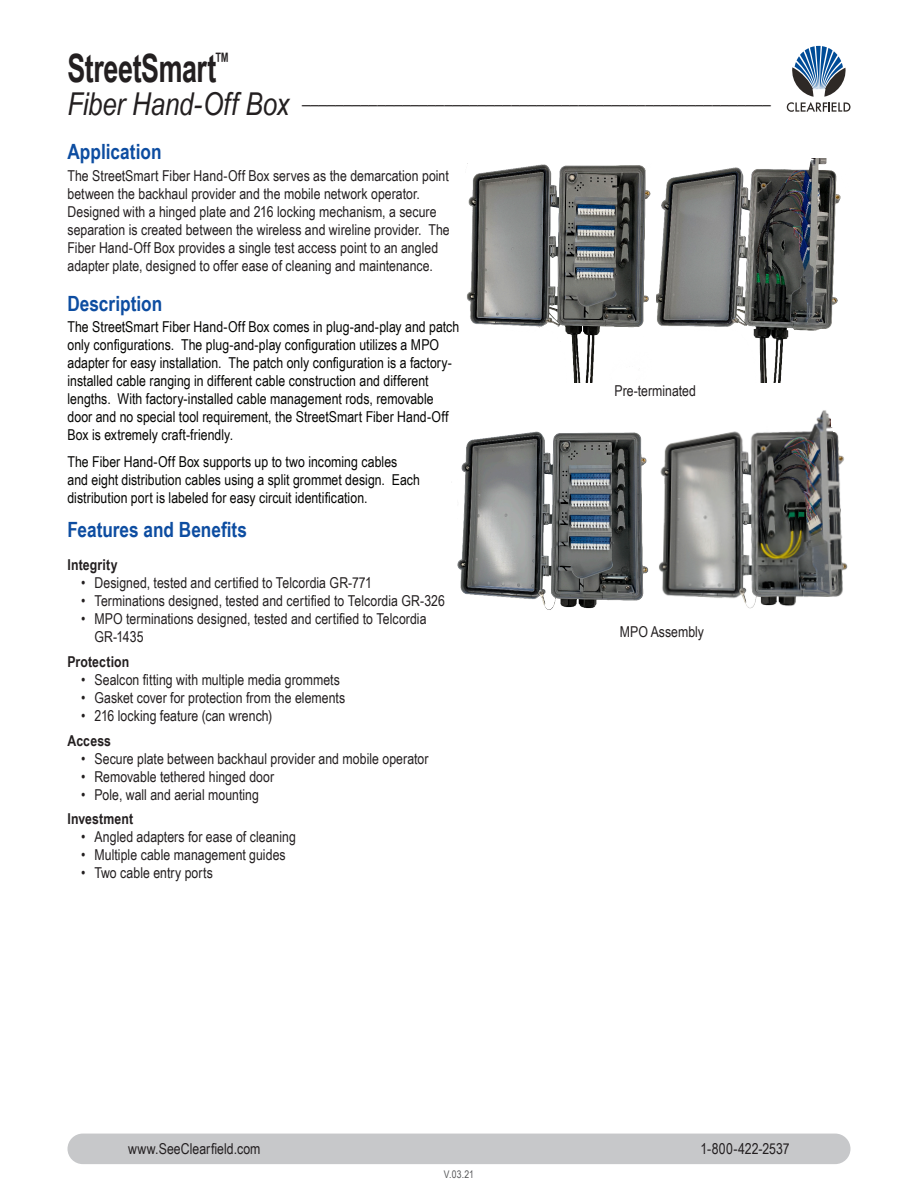
<style>
.page{position:relative;width:918px;height:1188px;background:#fff}
.page>*{position:absolute;margin:0;border:0;box-sizing:border-box;transform-origin:0 0}
.Left_Page_Product_He{font:700 39px "Arial Narrow";letter-spacing:-.015em;color:#231f20;scale:.84 1}
.Headers{font:700 21px "Arial Narrow";color:#0d4da1}
.Left_Page_Product_Na{font:italic 18.3px "Arial Narrow";color:#231f20}
.Bullets{font:15px/18px "Arial Narrow";letter-spacing:.005em;color:#231f20}
.t1{font:15px/18px "Arial Narrow";letter-spacing:.005em;color:#050503}
.Features_and_Benefit{font:700 15px "Arial Narrow";letter-spacing:.01em;color:#231f20}
.t2{font:10.5px "Arial Narrow";color:#57585a}
.s1{font-size:31.5px}
</style>
<div class="page">
<div style="left:67px;top:1134px;width:783px;height:30px;background:#c7c8ca;border-radius:15px"></div>
<svg style="left:787px;top:46px;width:63px;height:66px"></svg>
<img style="left:457px;top:431px;width:192px;height:179px">
<img style="left:659px;top:410px;width:189px;height:199px">
<img style="left:467px;top:163px;width:184px;height:219px">
<img style="left:656px;top:158px;width:185px;height:224px">
<div style="left:833px;top:406px;width:18px;height:26px;background:#fff"></div>
<div style="left:832px;top:408px;width:5px;height:19px;background:#fff"></div>
<p class="Left_Page_Product_He" style="left:68px;top:39px;width:195px">StreetSmart<sup>™</sup></p>
<p class="Left_Page_Product_Na" style="left:68px;top:85px;width:705px"><span class="s1">Fiber Hand-Off Box</span> ________________________________________________________</p>
<p class="Headers" style="left:68px;top:136px;width:96px">Application</p>
<p class="Bullets" style="left:68px;top:166px;width:384px">The StreetSmart Fiber Hand-Off Box serves as the demarcation point between the backhaul provider and the mobile network operator.<br>Designed with a hinged plate and 216 locking mechanism, a secure separation is created between the wireless and wireline provider. The Fiber Hand-Off Box provides a single test access point to an angled adapter plate, designed to offer ease of cleaning and maintenance.</p>
<p class="Headers" style="left:68px;top:288px;width:96px">Description</p>
<p class="t1" style="left:68px;top:318px;width:393px">The StreetSmart Fiber Hand-Off Box comes in plug-and-play and patch only configurations. The plug-and-play configuration utilizes a MPO adapter for easy installation. The patch only configuration is a factory&shy;installed cable ranging in different cable construction and different lengths. With factory-installed cable management rods, removable door and no special tool requirement, the StreetSmart Fiber Hand-Off Box is extremely craft-friendly.</p>
<p class="t1" style="left:68px;top:452px;width:354px">The Fiber Hand-Off Box supports up to two incoming cables and eight distribution cables using a split grommet design. Each distribution port is labeled for easy circuit identification.</p>
<p class="Headers" style="left:68px;top:514px;width:181px">Features and Benefits</p>
<p class="Features_and_Benefit" style="left:68px;top:554px;width:52px">Integrity</p>
<p class="Bullets" style="left:81px;top:573px;width:293px">• Designed, tested and certified to Telcordia GR-771</p>
<p class="Bullets" style="left:81px;top:591px;width:365px">• Terminations designed, tested and certified to Telcordia GR-326</p>
<p class="Bullets" style="left:94px;top:609px;width:334px;text-indent:-14px">• MPO terminations designed, tested and certified to Telcordia<br>GR-1435</p>
<p class="Features_and_Benefit" style="left:68px;top:650px;width:63px">Protection</p>
<p class="Bullets" style="left:81px;top:670px;width:260px">• Sealcon fitting with multiple media grommets</p>
<p class="Bullets" style="left:81px;top:688px;width:266px">• Gasket cover for protection from the elements</p>
<p class="Bullets" style="left:81px;top:706px;width:193px">• 216 locking feature (can wrench)</p>
<p class="Features_and_Benefit" style="left:68px;top:729px;width:45px">Access</p>
<p class="Bullets" style="left:81px;top:749px;width:349px">• Secure plate between backhaul provider and mobile operator</p>
<p class="Bullets" style="left:81px;top:767px;width:195px">• Removable tethered hinged door</p>
<p class="Bullets" style="left:81px;top:785px;width:180px">• Pole, wall and aerial mounting</p>
<p class="Features_and_Benefit" style="left:68px;top:808px;width:67px">Investment</p>
<p class="Bullets" style="left:81px;top:828px;width:216px">• Angled adapters for ease of cleaning</p>
<p class="Bullets" style="left:81px;top:846px;width:206px">• Multiple cable management guides</p>
<p class="Bullets" style="left:81px;top:864px;width:133px">• Two cable entry ports</p>
<p class="Bullets" style="left:615px;top:382px;width:83px">Pre-terminated</p>
<p class="Bullets" style="left:620px;top:622px;width:86px">MPO Assembly</p>
<p class="Bullets" style="left:128px;top:1139px;width:134px">www.SeeClearfield.com</p>
<p class="Bullets" style="left:700px;top:1139px;width:91px">1-800-422-2537</p>
<p class="t2" style="left:444px;top:1167px;width:32px">V.03.21</p>
</div>
